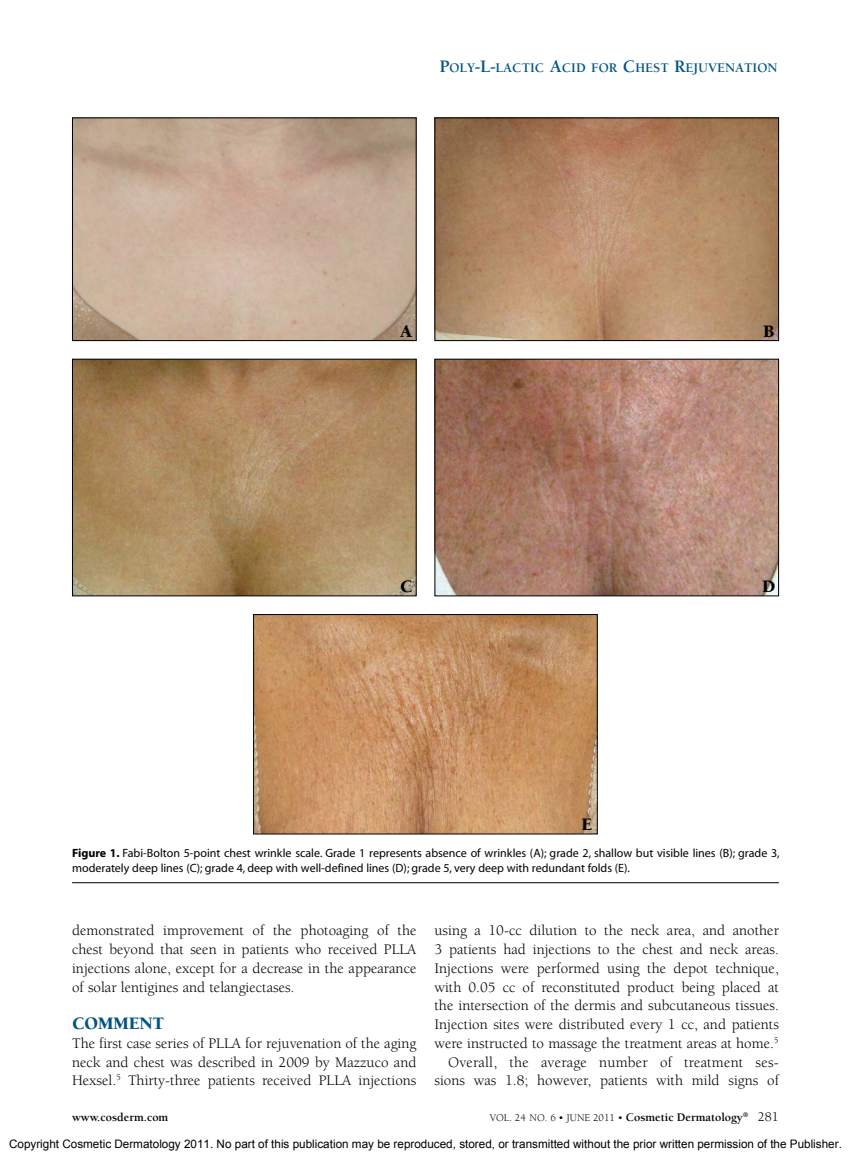
<style>
.page{position:relative;width:851px;height:1161px;background:#fff}
.page>*{position:absolute;margin:0;border:0;box-sizing:border-box;transform-origin:0 0}
.Hd_2{font:900 18px "Berkeley Std";color:#005581}
.t1{font:900 18px "Berkeley Std";color:#000}
.Txt_1{font:15px/18.8px "Berkeley Std";color:#000;text-align:justify}
.Txt_2{font:15px/18.8px "Berkeley Std";color:#000;text-align:justify}
.t2{font:700 13.5px "Berkeley Std";color:#005581}
.t3{font:13.5px "Berkeley Std";color:#000}
.FigCap{font:12px/15px "Myriad";color:#000}
.t4{font:700 12px "Berkeley Std";color:#000}
.t5{font:11.7px "Arial";color:#000}
.t6{font:10.5px "Berkeley Std";color:#000}
.s1{font-size:18px}
.s2{font-weight:700}
.s3{font-weight:700;font-size:12px}
</style>
<div class="page">
<img style="left:74px;top:361px;width:340px;height:233px">
<div style="left:72px;top:359px;width:344px;height:237px;border:1px solid #000"></div>
<img style="left:436px;top:361px;width:340px;height:233px">
<img style="left:255px;top:616px;width:340px;height:216px">
<div style="left:253px;top:614px;width:344px;height:220px;border:1px solid #000"></div>
<hr style="left:72px;top:882px;width:706px;height:1px;background:#000">
<img style="left:74px;top:120px;width:340px;height:219px">
<div style="left:72px;top:118px;width:344px;height:223px;border:1px solid #000"></div>
<img style="left:436px;top:120px;width:340px;height:219px">
<div style="left:434px;top:118px;width:344px;height:223px;border:1px solid #000"></div>
<p class="t2" style="left:439px;top:60px;width:339px"><span class="s1">P</span>OLY<span class="s1">-L-</span>LACTIC <span class="s1">A</span>CID FOR <span class="s1">C</span> HEST <span class="s1">R</span>EJUVENATION</p>
<p class="t1" style="left:400px;top:321px;width:13px">A</p>
<p class="t1" style="left:400px;top:577px;width:14px">C</p>
<p class="t1" style="left:581px;top:815px;width:12px">E</p>
<p class="t1" style="left:763px;top:321px;width:13px">B</p>
<p class="t1" style="left:762px;top:577px;width:15px">D</p>
<p class="FigCap" style="left:72px;top:846px;width:709px"><span class="s2">Figure 1.</span> Fabi-Bolton 5-point chest wrinkle scale. Grade 1 represents absence of wrinkles (A); grade 2, shallow but visible lines (B); grade 3, moderately deep lines (C); grade 4, deep with well-defined lines (D); grade 5, very deep with redundant folds (E).</p>
<p class="Txt_2" style="left:72px;top:921px;width:346px">demonstrated improvement of the photoaging of the chest beyond that seen in patients who received PLLA injections alone, except for a decrease in the appearance of solar lentigines and telangiectases.</p>
<p class="Hd_2" style="left:72px;top:1014px;width:94px">COMMENT</p>
<p class="Txt_1" style="left:72px;top:1034px;width:346px">The first case series of PLLA for rejuvenation of the aging neck and chest was described in 2009 by Mazzuco and Hexsel.<sup>5</sup> Thirty-three patients received PLLA injections</p>
<p class="Txt_1" style="left:434px;top:921px;width:346px">using a 10-cc dilution to the neck area, and another 3 patients had injections to the chest and neck areas.<br>Injections were performed using the depot technique, with 0.05 cc of reconstituted product being placed at the intersection of the dermis and subcutaneous tissues.<br>Injection sites were distributed every 1 cc, and patients were instructed to massage the treatment areas at home.<sup>5</sup></p>
<p class="Txt_2" style="left:434px;top:1053px;width:346px;text-align:right">Overall, the average number of treatment ses&shy;sions was 1.8; however, patients with mild signs of</p>
<p class="t4" style="left:72px;top:1111px;width:98px">www.cosderm.com</p>
<p class="t3" style="left:757px;top:1110px;width:23px">281</p>
<p class="t6" style="left:490px;top:1112px;width:260px">VOL. 24 NO. 6 • JUNE 2011 • <span class="s3">Cosmetic Dermatology</span><sup>®</sup></p>
<p class="t5" style="left:9px;top:1136px;width:834px">Copyright Cosmetic Dermatology 2011. No part of this publication may be reproduced, stored, or transmitted without the prior written permission of the Publisher.</p>
</div>
